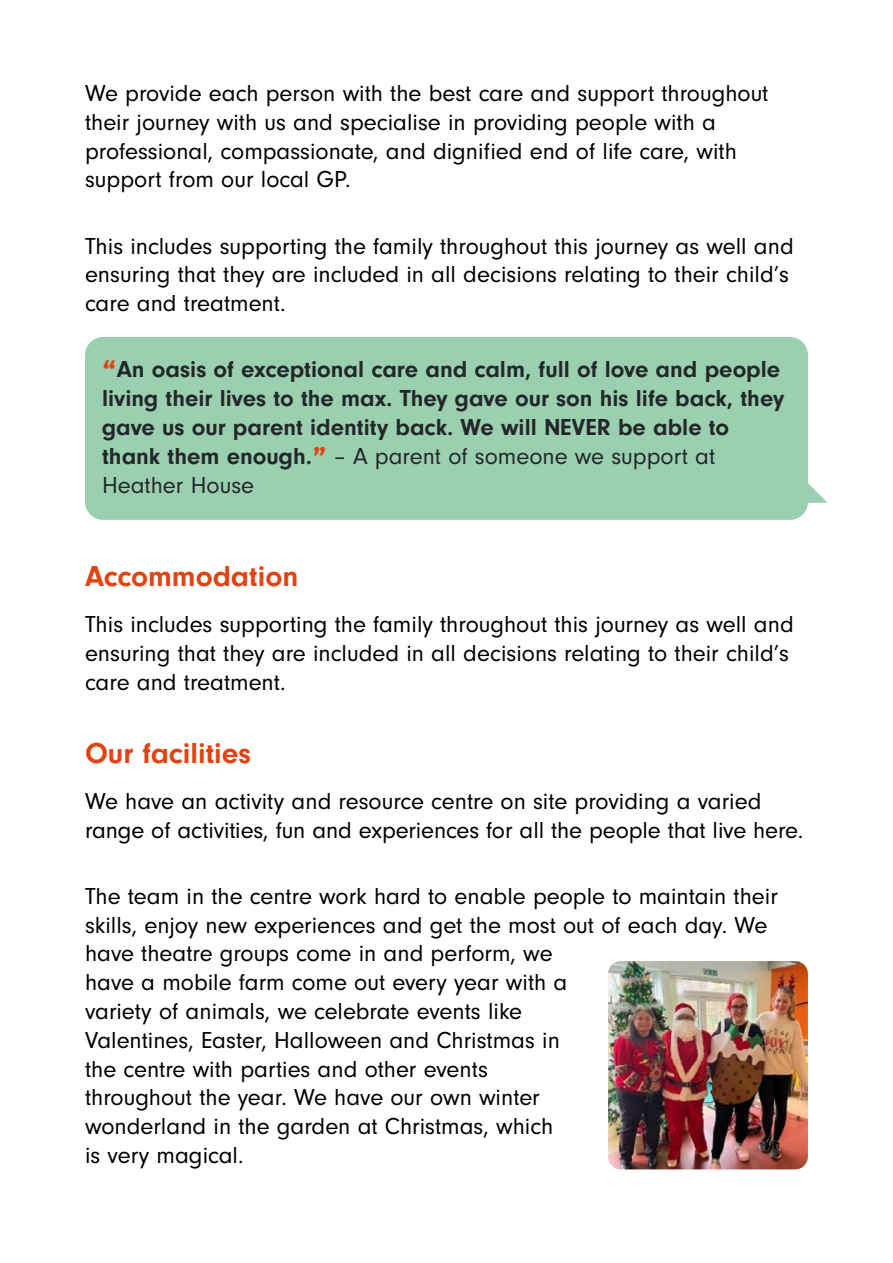
<style>
.page{position:relative;width:893px;height:1263px;background:#fff}
.page>*{position:absolute;margin:0;border:0;box-sizing:border-box;transform-origin:0 0}
.t1{font:700 30px "Neuzeit Gro";color:#e14412}
.body{font:24px/28.8px "Neuzeit Gro";color:#000}
.body-2{font:700 24px/28.8px "Neuzeit Gro";color:#23272a}
.s1{font-family:"Stolzl";color:#e14412}
.s2{font-weight:400}
</style>
<div class="page">
<div style="left:85px;top:337px;width:723px;height:183px;background:#9acfb0;border-radius:18px"></div>
<svg style="left:808px;top:483px;width:20px;height:20px"></svg>
<img style="left:608px;top:961px;width:200px;height:208px">
<p class="body" style="left:85px;top:79px;width:685px">We provide each person with the best care and support throughout their journey with us and specialise in providing people with a professional, compassionate, and dignified end of life care, with support from our local GP.</p>
<p class="body" style="left:85px;top:232px;width:710px">This includes supporting the family throughout this journey as well and ensuring that they are included in all decisions relating to their child’s care and treatment.</p>
<p class="body-2" style="left:102px;top:355px;width:684px"><span class="s1">“</span>An oasis of exceptional care and calm, full of love and people living their lives to the max. They gave our son his life back, they gave us our parent identity back. We will NEVER be able to thank them enough.<span class="s1">”</span> <span class="s2">– A parent of someone we support at Heather House</span></p>
<h3 class="t1" style="left:85px;top:560px;width:215px">Accommodation</h3>
<p class="body" style="left:85px;top:610px;width:710px">This includes supporting the family throughout this journey as well and ensuring that they are included in all decisions relating to their child’s care and treatment.</p>
<h3 class="t1" style="left:85px;top:736px;width:168px">Our facilities</h3>
<p class="body" style="left:85px;top:787px;width:720px">We have an activity and resource centre on site providing a varied range of activities, fun and experiences for all the people that live here.</p>
<p class="body" style="left:85px;top:882px;width:694px">The team in the centre work hard to enable people to maintain their skills, enjoy new experiences and get the most out of each day. We have theatre groups come in and perform, we<br>have a mobile farm come out every year with a<br>variety of animals, we celebrate events like<br>Valentines, Easter, Halloween and Christmas in<br>the centre with parties and other events<br>throughout the year. We have our own winter<br>wonderland in the garden at Christmas, which<br>is very magical.</p>
</div>
